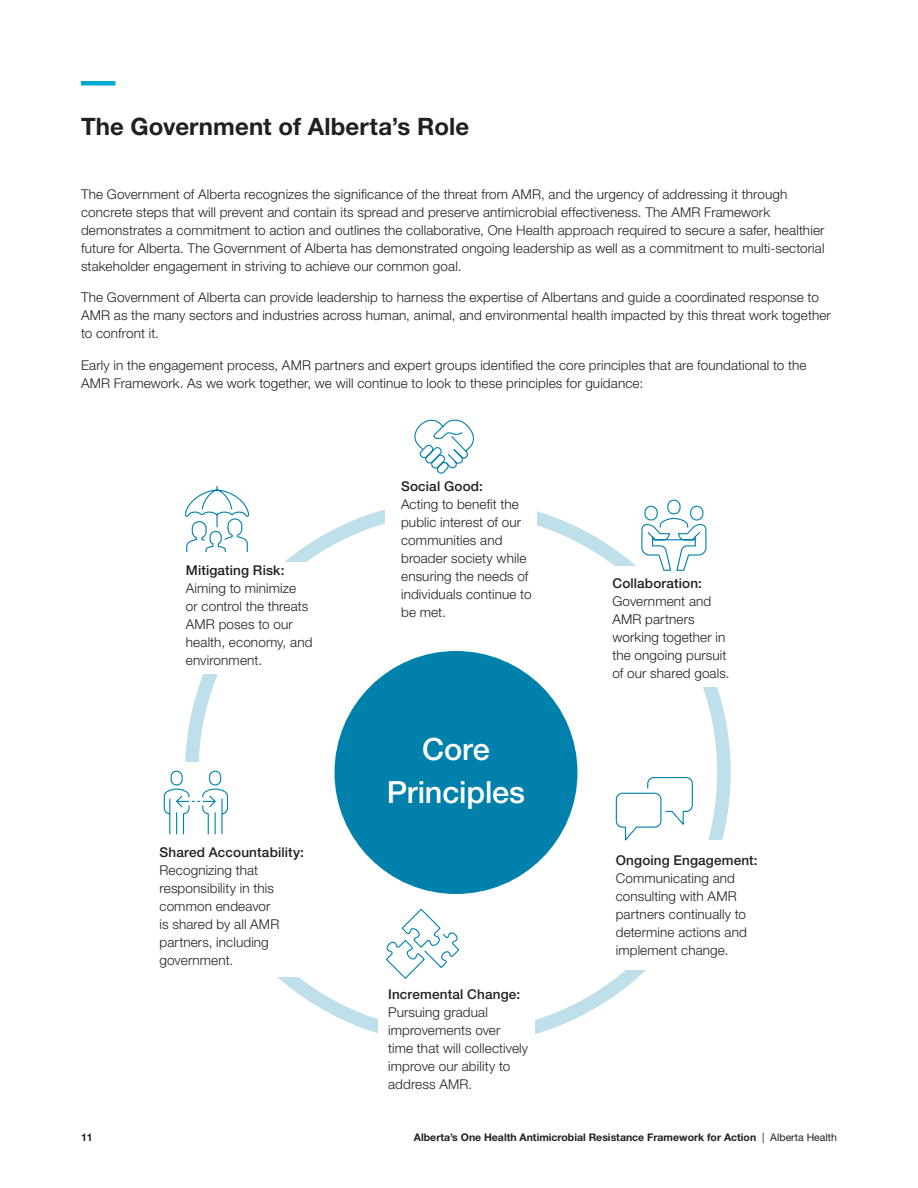
<style>
.page{position:relative;width:918px;height:1188px;background:#fff}
.page>*{position:absolute;margin:0;border:0;box-sizing:border-box;transform-origin:0 0}
.Body_Copy{font:500 30.6px "Helvetica Neue LT Std";letter-spacing:-.005em;color:#fff}
.Heading_1{font:700 24px "Helvetica Neue LT Std";letter-spacing:.005em;color:#231f20}
.Body_Copy-2{font:300 13.5px/18px "Helvetica Neue LT Std";letter-spacing:.01em;color:#231f20}
.t1{font:700 10.5px "Helvetica Neue LT Std";color:#231f20}
.s1{font-weight:500}
.s2{font-weight:400}
</style>
<div class="page">
<div style="left:81px;top:81px;width:35px;height:5px;background:#00aad2"></div>
<div style="left:335px;top:651px;width:242px;height:243px;background:#0081ab;border-radius:50%"></div>
<svg style="left:414px;top:419px;width:60px;height:55px"></svg>
<svg style="left:163px;top:770px;width:66px;height:65px"></svg>
<svg style="left:615px;top:777px;width:78px;height:64px"></svg>
<svg style="left:184px;top:486px;width:66px;height:66px"></svg>
<svg style="left:641px;top:499px;width:66px;height:72px"></svg>
<svg style="left:386px;top:908px;width:74px;height:71px"></svg>
<p class="Heading_1" style="left:81px;top:112px;width:390px">The Government of Alberta’s Role</p>
<p class="Body_Copy-2" style="left:81px;top:185px;width:745px">The Government of Alberta recognizes the significance of the threat from AMR, and the urgency of addressing it through concrete steps that will prevent and contain its spread and preserve antimicrobial effectiveness. The AMR Framework demonstrates a commitment to action and outlines the collaborative, One Health approach required to secure a safer, healthier future for Alberta. The Government of Alberta has demonstrated ongoing leadership as well as a commitment to multi-sectorial stakeholder engagement in striving to achieve our common goal.</p>
<p class="Body_Copy-2" style="left:81px;top:288px;width:751px">The Government of Alberta can provide leadership to harness the expertise of Albertans and guide a coordinated response to<br>AMR as the many sectors and industries across human, animal, and environmental health impacted by this threat work together to confront it.</p>
<p class="Body_Copy-2" style="left:81px;top:356px;width:727px">Early in the engagement process, AMR partners and expert groups identified the core principles that are foundational to the<br>AMR Framework. As we work together, we will continue to look to these principles for guidance:</p>
<p class="Body_Copy-2" style="left:186px;top:561px;width:128px"><span class="s1">Mitigating Risk:<br></span>Aiming to minimize<br>or control the threats<br>AMR poses to our health, economy, and environment.</p>
<p class="Body_Copy-2" style="left:401px;top:477px;width:132px"><span class="s1">Social Good:<br></span>Acting to benefit the public interest of our communities and broader society while ensuring the needs of individuals continue to be met.</p>
<p class="Body_Copy" style="left:422px;top:731px;width:69px">Core</p>
<p class="Body_Copy" style="left:387px;top:774px;width:140px">Principles</p>
<p class="Body_Copy-2" style="left:612px;top:574px;width:119px"><span class="s1">Collaboration:<br></span>Government and<br>AMR partners working together in the ongoing pursuit of our shared goals.</p>
<p class="Body_Copy-2" style="left:160px;top:843px;width:146px"><span class="s1">Shared Accountability:<br></span>Recognizing that responsibility in this common endeavor<br>is shared by all AMR partners, including government.</p>
<p class="Body_Copy-2" style="left:616px;top:851px;width:143px"><span class="s1">Ongoing Engagement:<br></span>Communicating and consulting with AMR partners continually to determine actions and implement change.</p>
<p class="Body_Copy-2" style="left:388px;top:985px;width:141px"><span class="s1">Incremental Change:<br></span>Pursuing gradual improvements over time that will collectively improve our ability to address AMR.</p>
<p class="t1" style="left:81px;top:1131px;width:13px">11</p>
<p class="t1" style="left:414px;top:1131px;width:425px">Alberta’s One Health Antimicrobial Resistance Framework for Action <span class="s2">| Alberta Health</span></p>
</div>
